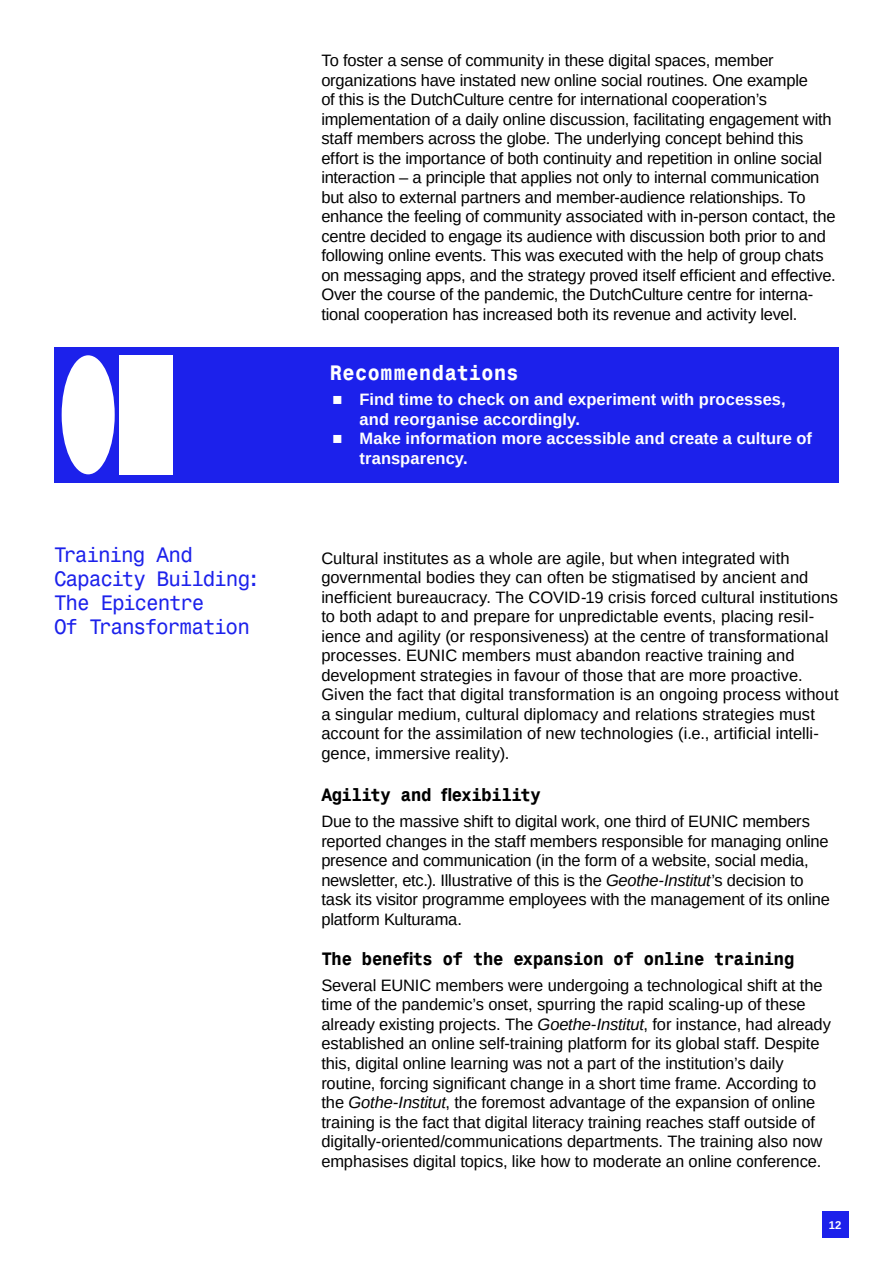
<style>
.page{position:relative;width:893px;height:1263px;background:#fff}
.page>*{position:absolute;margin:0;border:0;box-sizing:border-box;transform-origin:0 0}
.t1{font:21px/24px "Monospace 821 BT";letter-spacing:-.05em;color:#1c21eb}
.t2{font:700 21px "Monospace 821 BT";color:#fff}
.t3{font:700 18px "Monospace 821 BT";letter-spacing:-.04em;color:#000}
.t4{font:16.5px/19.5px "Liberation Sans";letter-spacing:-.005em;color:#000}
.t5{font:700 16.5px/19.5px "Liberation Sans";letter-spacing:.005em;color:#fff}
.t6{font:700 11.25px "Liberation Sans";color:#fff}
.s1{font-weight:400}
.s2{font-style:italic}
</style>
<div class="page">
<div style="left:822px;top:1211px;width:26px;height:27px;background:#1c21eb"></div>
<div style="left:54px;top:348px;width:785px;height:135px;background:#1c21eb"></div>
<div style="left:119px;top:355px;width:53px;height:119px;background:#fff"></div>
<div style="left:62px;top:355px;width:53px;height:119px;background:#fff;border-radius:50%"></div>
<p class="t1" style="left:54px;top:543px;width:208px">Training And<br>Capacity Building:<br>The Epicentre<br>Of Transformation</p>
<p class="t4" style="left:321px;top:51px;width:516px">To foster a sense of community in these digital spaces, member organizations have instated new online social routines. One example<br>of this is the DutchCulture centre for international cooperation’s implementation of a daily online discussion, facilitating engagement with staff members across the globe. The underlying concept behind this effort is the importance of both continuity and repetition in online social interaction – a principle that applies not only to internal communication but also to external partners and member-audience relationships. To enhance the feeling of community associated with in-person contact, the centre decided to engage its audience with discussion both prior to and following online events. This was executed with the help of group chats on messaging apps, and the strategy proved itself efficient and effective.<br>Over the course of the pandemic, the DutchCulture centre for interna&shy;tional cooperation has increased both its revenue and activity level.</p>
<p class="t2" style="left:330px;top:359px;width:190px">Recommendations</p>
<p class="t5" style="left:360px;top:390px;width:428px;text-indent:-27px"><span class="s1">■</span> Find time to check on and experiment with processes, and reorganise accordingly.</p>
<p class="t5" style="left:360px;top:429px;width:454px;text-indent:-27px"><span class="s1">■</span> Make information more accessible and create a culture of transparency.</p>
<p class="t4" style="left:321px;top:548px;width:519px">Cultural institutes as a whole are agile, but when integrated with governmental bodies they can often be stigmatised by ancient and inefficient bureaucracy. The COVID-19 crisis forced cultural institutions to both adapt to and prepare for unpredictable events, placing resil&shy;ience and agility (or responsiveness) at the centre of transformational processes. EUNIC members must abandon reactive training and development strategies in favour of those that are more proactive.<br>Given the fact that digital transformation is an ongoing process without a singular medium, cultural diplomacy and relations strategies must account for the assimilation of new technologies (i.e., artificial intelli&shy;gence, immersive reality).</p>
<p class="t3" style="left:321px;top:784px;width:221px">Agility and flexibility</p>
<p class="t4" style="left:321px;top:812px;width:510px">Due to the massive shift to digital work, one third of EUNIC members reported changes in the staff members responsible for managing online presence and communication (in the form of a website, social media, newsletter, etc.). Illustrative of this is the <span class="s2">Geothe-Institut</span>’s decision to task its visitor programme employees with the management of its online platform Kulturama.</p>
<p class="t3" style="left:321px;top:948px;width:475px">The benefits of the expansion of online training</p>
<p class="t4" style="left:321px;top:976px;width:511px">Several EUNIC members were undergoing a technological shift at the time of the pandemic’s onset, spurring the rapid scaling-up of these already existing projects. The <span class="s2">Goethe-Institut</span>, for instance, had already established an online self-training platform for its global staff. Despite this, digital online learning was not a part of the institution’s daily routine, forcing significant change in a short time frame. According to the <span class="s2">Gothe-Institut</span>, the foremost advantage of the expansion of online training is the fact that digital literacy training reaches staff outside of digitally-oriented/communications departments. The training also now emphasises digital topics, like how to moderate an online conference.</p>
<p class="t6" style="left:829px;top:1217px;width:14px">12</p>
</div>
